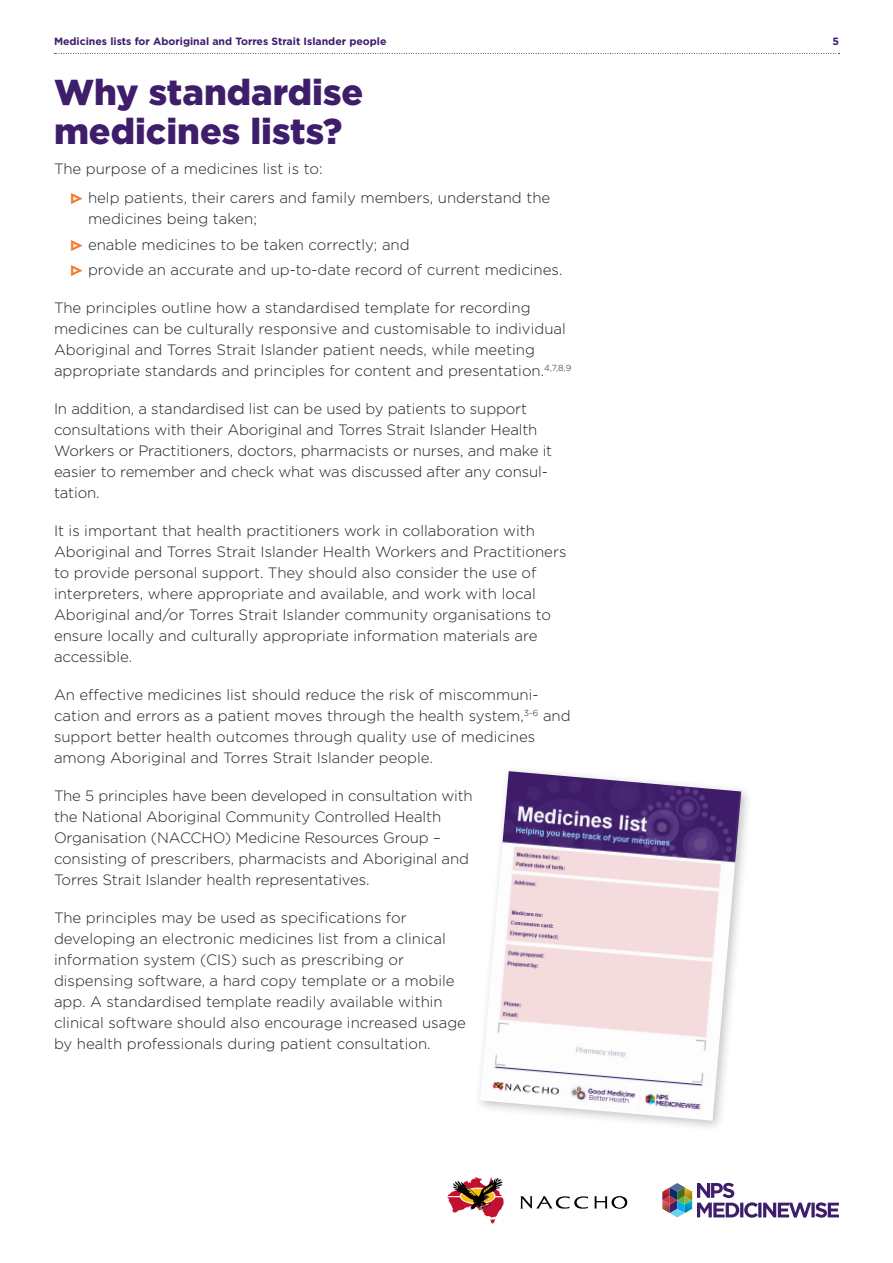
<style>
.page{position:relative;width:893px;height:1263px;background:#fff}
.page>*{position:absolute;margin:0;border:0;box-sizing:border-box;transform-origin:0 0}
.Heading_1{font:900 36px/39px "Gotham";color:#3e1d6b}
.Body{font:300 15px/21px "Gotham";color:#231f20}
.t1{font:700 10.5px "Gotham";color:#3e1d6b}
.s1{color:#f47b2a}
</style>
<div class="page">
<svg style="left:662px;top:1183px;width:177px;height:35px"></svg>
<svg style="left:447px;top:1177px;width:57px;height:47px"></svg>
<svg style="left:594px;top:1196px;width:33px;height:12px"></svg>
<svg style="left:520px;top:1196px;width:68px;height:13px"></svg>
<svg style="left:54px;top:53px;width:786px;height:1px"></svg>
<img style="left:480px;top:771px;width:261px;height:350px">
<p class="t1" style="left:54px;top:34px;width:334px">Medicines lists for Aboriginal and Torres Strait Islander people</p>
<p class="t1" style="left:832px;top:34px;width:8px">5</p>
<p class="Heading_1" style="left:54px;top:73px;width:311px">Why standardise medicines lists?</p>
<p class="Body" style="left:54px;top:158px;width:270px">The purpose of a medicines list is to:</p>
<p class="Body" style="left:88px;top:187px;width:464px;text-indent:-17px"><span class="s1">•</span> help patients, their carers and family members, understand the medicines being taken;</p>
<p class="Body" style="left:71px;top:233px;width:340px"><span class="s1">•</span> enable medicines to be taken correctly; and</p>
<p class="Body" style="left:71px;top:259px;width:493px"><span class="s1">•</span> provide an accurate and up-to-date record of current medicines.</p>
<p class="Body" style="left:54px;top:297px;width:519px">The principles outline how a standardised template for recording medicines can be culturally responsive and customisable to individual Aboriginal and Torres Strait Islander patient needs, while meeting appropriate standards and principles for content and presentation.<sup>4,7,8,9</sup></p>
<p class="Body" style="left:54px;top:398px;width:500px">In addition, a standardised list can be used by patients to support consultations with their Aboriginal and Torres Strait Islander Health Workers or Practitioners, doctors, pharmacists or nurses, and make it easier to remember and check what was discussed after any consul&shy;tation.</p>
<p class="Body" style="left:54px;top:520px;width:514px">It is important that health practitioners work in collaboration with Aboriginal and Torres Strait Islander Health Workers and Practitioners to provide personal support. They should also consider the use of interpreters, where appropriate and available, and work with local Aboriginal and/or Torres Strait Islander community organisations to ensure locally and culturally appropriate information materials are accessible.</p>
<p class="Body" style="left:54px;top:684px;width:518px">An effective medicines list should reduce the risk of miscommuni&shy;cation and errors as a patient moves through the health system,<sup>3-6</sup> and support better health outcomes through quality use of medicines among Aboriginal and Torres Strait Islander people.</p>
<p class="Body" style="left:54px;top:785px;width:420px">The 5 principles have been developed in consultation with the National Aboriginal Community Controlled Health Organisation (NACCHO) Medicine Resources Group – consisting of prescribers, pharmacists and Aboriginal and Torres Strait Islander health representatives.</p>
<p class="Body" style="left:54px;top:907px;width:413px">The principles may be used as specifications for developing an electronic medicines list from a clinical information system (CIS) such as prescribing or dispensing software, a hard copy template or a mobile app. A standardised template readily available within clinical software should also encourage increased usage by health professionals during patient consultation.</p>
</div>
